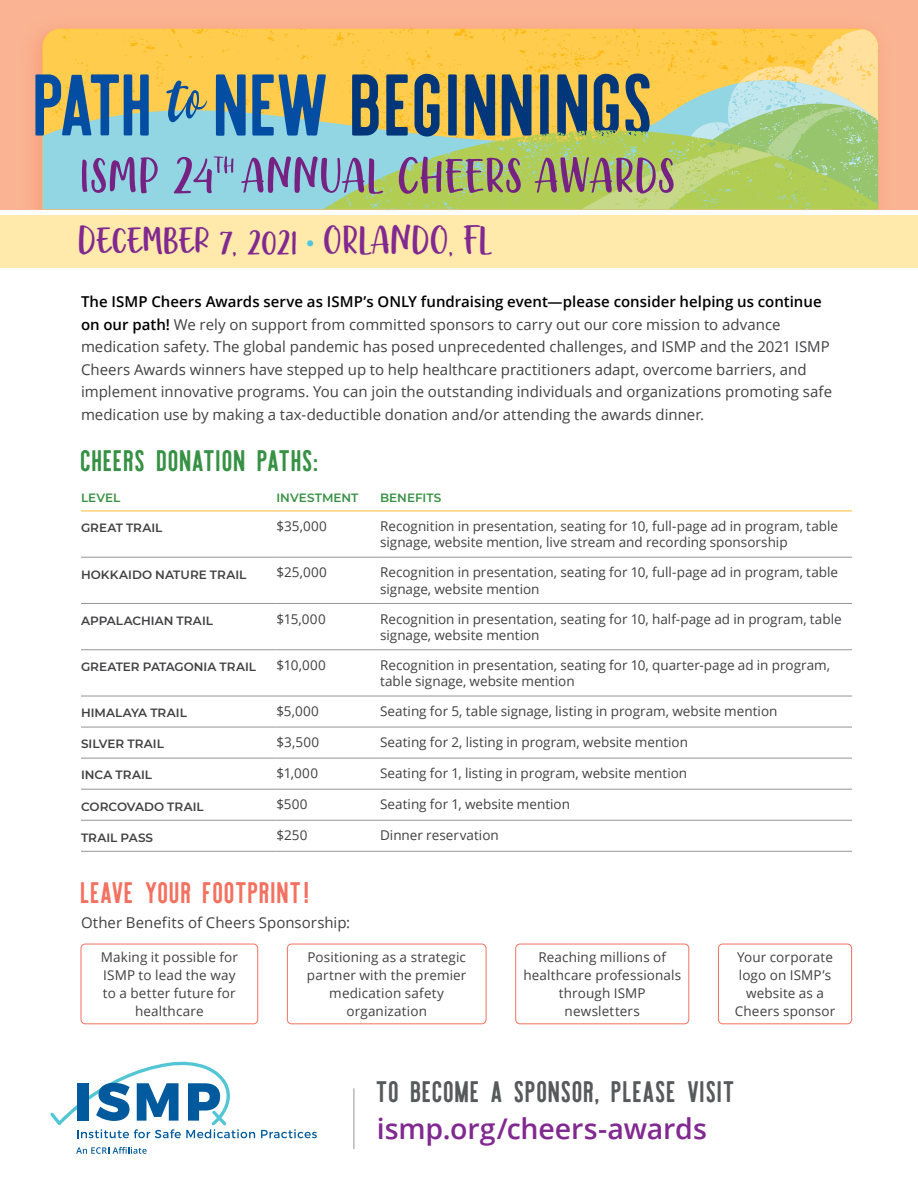
<style>
.page{position:relative;width:918px;height:1188px;background:#fff}
.page>*{position:absolute;margin:0;border:0;box-sizing:border-box;transform-origin:0 0}
.t1{font:45px "Mustafa Caps";letter-spacing:.005em;color:#812990}
.t2{font:33px "Holtzman Rounded";letter-spacing:.015em;color:#58595b}
.t3{font:33px "Holtzman Rounded";letter-spacing:.015em;color:#379144}
.t4{font:33px "Holtzman Rounded";letter-spacing:.015em;color:#f37160}
.t5{font:600 28.5px "Open Sans";letter-spacing:-.005em;color:#812990}
.t6{font:15px/22.5px "Open Sans";color:#414042}
.t7{font:13.5px/18px "Open Sans";letter-spacing:.005em;color:#414042}
.t8{font:600 12px "Montserrat";letter-spacing:.005em;color:#414042}
.t9{font:600 12px "Montserrat";color:#379144}
.s1{font-weight:600;color:#000}
.s2{font-size:41.55px}
</style>
<div class="page">
<svg style="left:50px;top:1062px;width:205px;height:76px"></svg>
<svg style="left:261px;top:1129px;width:56px;height:9px"></svg>
<svg style="left:76px;top:1147px;width:71px;height:7px"></svg>
<hr style="left:354px;top:1088px;width:1px;height:61px;background:#939598">
<div style="left:0;top:215px;width:918px;height:53px;background:#ffe9ab"></div>
<svg style="left:307px;top:240px;width:6px;height:6px"></svg>
<hr style="left:81px;top:557px;width:195px;height:1px;background:#939598">
<hr style="left:276px;top:557px;width:104px;height:1px;background:#939598">
<hr style="left:380px;top:557px;width:472px;height:1px;background:#939598">
<hr style="left:81px;top:603px;width:195px;height:1px;background:#939598">
<hr style="left:276px;top:603px;width:104px;height:1px;background:#939598">
<hr style="left:380px;top:603px;width:472px;height:1px;background:#939598">
<hr style="left:81px;top:649px;width:195px;height:1px;background:#939598">
<hr style="left:276px;top:649px;width:104px;height:1px;background:#939598">
<hr style="left:380px;top:649px;width:472px;height:1px;background:#939598">
<hr style="left:81px;top:696px;width:195px;height:1px;background:#939598">
<hr style="left:276px;top:696px;width:104px;height:1px;background:#939598">
<hr style="left:380px;top:696px;width:472px;height:1px;background:#939598">
<hr style="left:81px;top:727px;width:195px;height:1px;background:#939598">
<hr style="left:276px;top:727px;width:104px;height:1px;background:#939598">
<hr style="left:380px;top:727px;width:472px;height:1px;background:#939598">
<hr style="left:81px;top:758px;width:195px;height:1px;background:#939598">
<hr style="left:276px;top:758px;width:104px;height:1px;background:#939598">
<hr style="left:380px;top:758px;width:472px;height:1px;background:#939598">
<hr style="left:81px;top:789px;width:195px;height:1px;background:#939598">
<hr style="left:276px;top:789px;width:104px;height:1px;background:#939598">
<hr style="left:380px;top:789px;width:472px;height:1px;background:#939598">
<hr style="left:81px;top:820px;width:195px;height:1px;background:#939598">
<hr style="left:276px;top:820px;width:104px;height:1px;background:#939598">
<hr style="left:380px;top:820px;width:472px;height:1px;background:#939598">
<hr style="left:81px;top:511px;width:195px;height:1px;background:#fdb933">
<hr style="left:276px;top:511px;width:104px;height:1px;background:#fdb933">
<hr style="left:380px;top:511px;width:472px;height:1px;background:#fdb933">
<hr style="left:81px;top:851px;width:195px;height:1px;background:#939598">
<hr style="left:276px;top:851px;width:104px;height:1px;background:#939598">
<hr style="left:380px;top:851px;width:472px;height:1px;background:#939598">
<div style="left:0;top:0;width:918px;height:209px;background:#fab493"></div>
<img style="left:35px;top:28px;width:844px;height:27px">
<img style="left:34px;top:55px;width:9px;height:154px">
<img style="left:878px;top:55px;width:1px;height:154px">
<div style="left:43px;top:29px;width:123px;height:28px;background:#ffcc4e"></div>
<svg style="left:43px;top:57px;width:123px;height:152px;fill:#92d6e3"></svg>
<svg style="left:35px;top:74px;width:114px;height:62px"></svg>
<svg style="left:82px;top:156px;width:76px;height:38px"></svg>
<svg style="left:166px;top:29px;width:712px;height:180px"></svg>
<div style="left:81px;top:944px;width:177px;height:80px;border:1px solid #f37160;border-radius:4px"></div>
<div style="left:287px;top:944px;width:199px;height:80px;border:1px solid #f37160;border-radius:4px"></div>
<div style="left:515px;top:944px;width:174px;height:80px;border:1px solid #f37160;border-radius:4px"></div>
<div style="left:718px;top:944px;width:134px;height:80px;border:1px solid #f37160;border-radius:4px"></div>
<h1 class="t1" style="left:78px;top:214px;width:416px">December 7, 2021 ORLANDO, FL</h1>
<p class="t6" style="left:81px;top:290px;width:753px"><span class="s1">The ISMP Cheers Awards serve as ISMP’s ONLY fundraising event—please consider helping us continue on our path!</span> We rely on support from committed sponsors to carry out our core mission to advance medication safety. The global pandemic has posed unprecedented challenges, and ISMP and the 2021 ISMP Cheers Awards winners have stepped up to help healthcare practitioners adapt, overcome barriers, and implement innovative programs. You can join the outstanding individuals and organizations promoting safe medication use by making a tax-deductible donation and/or attending the awards dinner.</p>
<h2 class="t3" style="left:81px;top:444px;width:240px">CHEERS DONATION PATHS:</h2>
<p class="t9" style="left:81px;top:490px;width:41px">LEVEL</p>
<p class="t9" style="left:276px;top:490px;width:84px">INVESTMENT</p>
<p class="t9" style="left:380px;top:490px;width:63px">BENEFITS</p>
<p class="t8" style="left:81px;top:520px;width:83px">GREAT TRAIL</p>
<p class="t7" style="left:276px;top:517px;width:52px">$35,000</p>
<p class="t7" style="left:380px;top:517px;width:460px;line-height:16.5px">Recognition in presentation, seating for 10, full-page ad in program, table signage, website mention, live stream and recording sponsorship</p>
<p class="t8" style="left:81px;top:566px;width:167px">HOKKAIDO NATURE TRAIL</p>
<p class="t7" style="left:276px;top:563px;width:52px">$25,000</p>
<p class="t7" style="left:380px;top:564px;width:460px;line-height:16.5px">Recognition in presentation, seating for 10, full-page ad in program, table signage, website mention</p>
<p class="t8" style="left:81px;top:612px;width:134px">APPALACHIAN TRAIL</p>
<p class="t7" style="left:276px;top:609px;width:51px">$15,000</p>
<p class="t7" style="left:380px;top:610px;width:463px;line-height:16.5px">Recognition in presentation, seating for 10, half-page ad in program, table signage, website mention</p>
<p class="t8" style="left:81px;top:658px;width:177px">GREATER PATAGONIA TRAIL</p>
<p class="t7" style="left:276px;top:656px;width:51px">$10,000</p>
<p class="t7" style="left:380px;top:656px;width:452px;line-height:16.5px">Recognition in presentation, seating for 10, quarter-page ad in program, table signage, website mention</p>
<p class="t8" style="left:81px;top:705px;width:107px">HIMALAYA TRAIL</p>
<p class="t7" style="left:276px;top:702px;width:44px">$5,000</p>
<p class="t7" style="left:380px;top:702px;width:399px">Seating for 5, table signage, listing in program, website mention</p>
<p class="t8" style="left:81px;top:736px;width:84px">SILVER TRAIL</p>
<p class="t7" style="left:276px;top:733px;width:44px">$3,500</p>
<p class="t7" style="left:380px;top:733px;width:309px">Seating for 2, listing in program, website mention</p>
<p class="t8" style="left:81px;top:767px;width:73px">INCA TRAIL</p>
<p class="t7" style="left:276px;top:764px;width:43px">$1,000</p>
<p class="t7" style="left:380px;top:764px;width:309px">Seating for 1, listing in program, website mention</p>
<p class="t8" style="left:81px;top:798px;width:124px">CORCOVADO TRAIL</p>
<p class="t7" style="left:276px;top:795px;width:33px">$500</p>
<p class="t7" style="left:380px;top:795px;width:191px">Seating for 1, website mention</p>
<p class="t8" style="left:81px;top:829px;width:74px">TRAIL PASS</p>
<p class="t7" style="left:276px;top:826px;width:33px">$250</p>
<p class="t7" style="left:380px;top:826px;width:120px">Dinner reservation</p>
<h2 class="t4" style="left:81px;top:875px;width:231px">LEAVE YOUR FOOTPRINT<span class="s2">!</span></h2>
<p class="t6" style="left:81px;top:911px;width:271px">Other Benefits of Cheers Sponsorship:</p>
<p class="t7" style="left:101px;top:948px;width:139px;text-align:center">Making it possible for<br>ISMP to lead the way to a better future for healthcare</p>
<p class="t7" style="left:307px;top:948px;width:161px;text-align:center">Positioning as a strategic partner with the premier medication safety organization</p>
<p class="t7" style="left:523px;top:948px;width:159px;text-align:center">Reaching millions of healthcare professionals through ISMP newsletters</p>
<p class="t7" style="left:735px;top:948px;width:102px;text-align:center">Your corporate logo on ISMP’s website as a<br>Cheers sponsor</p>
<h2 class="t2" style="left:377px;top:1074px;width:360px">TO BECOME A SPONSOR, PLEASE VISIT</h2>
<h3 class="t5" style="left:377px;top:1109px;width:332px">ismp.org/cheers-awards</h3>
</div>
